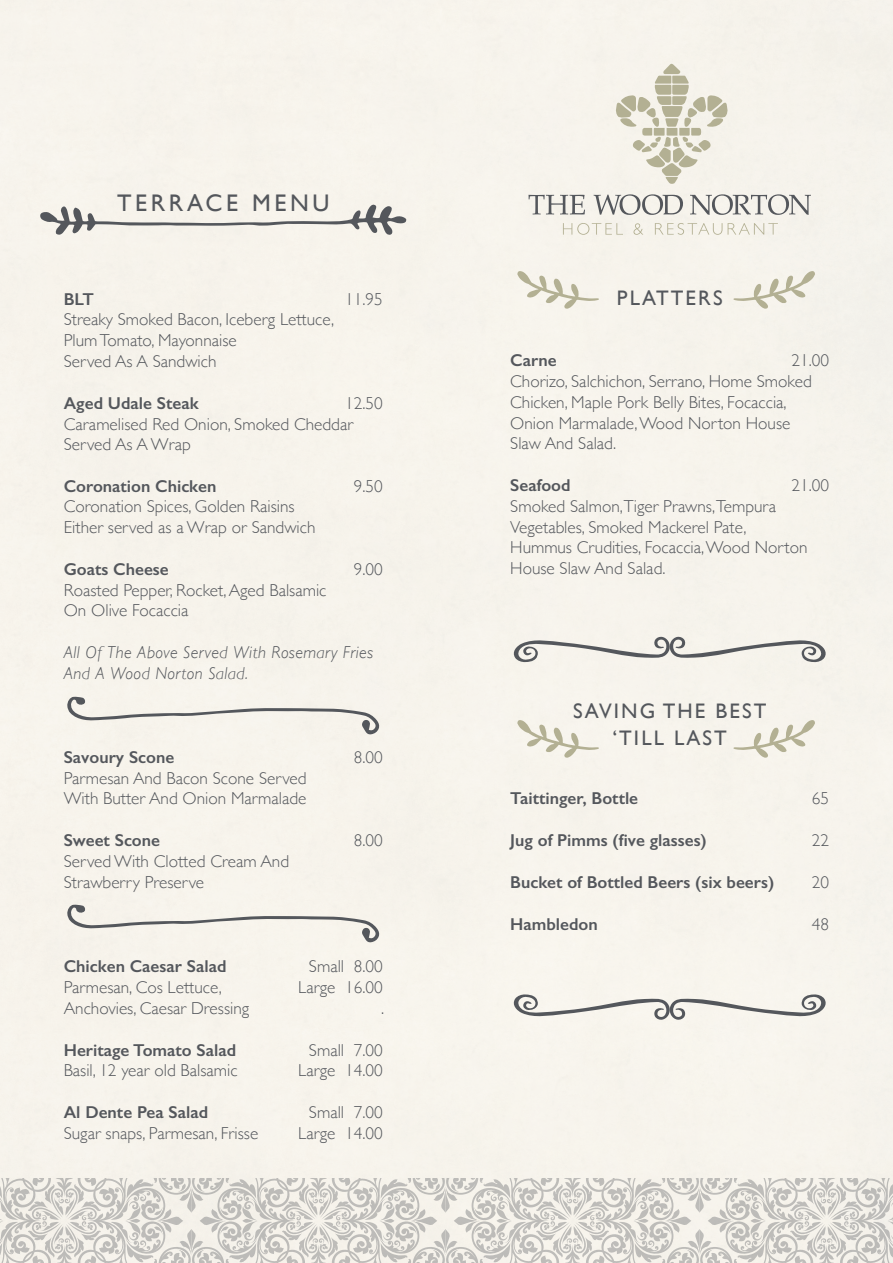
<style>
.page{position:relative;width:893px;height:1263px;background:#fff}
.page>*{position:absolute;margin:0;border:0;box-sizing:border-box;transform-origin:0 0}
.t1{font:24px "Gill Sans";letter-spacing:.15em;color:#54575c}
.t2{font:21px/27px "Gill Sans";letter-spacing:.1em;color:#54575c;text-align:center}
.t3{font:300 17.25px/20.7px "Gill Sans";color:#54575c}
.t4{font:600 17.25px "Gill Sans";color:#54575c}
.t5{font:italic 300 17.25px/20.7px "Gill Sans";letter-spacing:.02em;color:#54575c}
</style>
<div class="page">
<svg style="left:0;top:1178px;width:893px;height:85px;background:#dcdad4"></svg>
<svg style="left:614px;top:63px;width:115px;height:121px;background:#e2dfd1"></svg>
<svg style="left:528px;top:195px;width:57px;height:19px"></svg>
<svg style="left:594px;top:194px;width:89px;height:21px;background:#c7c6c2"></svg>
<svg style="left:690px;top:194px;width:121px;height:21px;background:#c8c7c3"></svg>
<svg style="left:563px;top:223px;width:60px;height:12px"></svg>
<svg style="left:633px;top:223px;width:10px;height:12px"></svg>
<svg style="left:655px;top:223px;width:67px;height:12px"></svg>
<svg style="left:728px;top:223px;width:50px;height:12px"></svg>
<svg style="left:40px;top:204px;width:367px;height:32px;background:#dad8d2"></svg>
<svg style="left:517px;top:271px;width:82px;height:38px;background:#e7e4d8"></svg>
<svg style="left:733px;top:271px;width:82px;height:38px;background:#e7e4d8"></svg>
<svg style="left:67px;top:697px;width:313px;height:38px;background:#e6e4dd"></svg>
<svg style="left:67px;top:904px;width:313px;height:39px;background:#e7e4de"></svg>
<svg style="left:511px;top:636px;width:317px;height:26px;background:#d6d4cf"></svg>
<svg style="left:511px;top:994px;width:317px;height:26px"></svg>
<svg style="left:517px;top:720px;width:82px;height:38px;background:#e8e5d8"></svg>
<svg style="left:733px;top:720px;width:82px;height:38px;background:#e7e4d8"></svg>
<p class="t1" style="left:117px;top:188px;width:214px">TERRACE MENU</p>
<p class="t4" style="left:64px;top:288px;width:32px">BLT</p>
<p class="t3" style="left:345px;top:288px;width:39px">11.95</p>
<p class="t3" style="left:64px;top:309px;width:272px">Streaky Smoked Bacon, Iceberg Lettuce,<br>Plum Tomato, Mayonnaise<br>Served As A Sandwich</p>
<p class="t4" style="left:64px;top:392px;width:136px">Aged Udale Steak</p>
<p class="t3" style="left:345px;top:392px;width:39px">12.50</p>
<p class="t3" style="left:64px;top:413px;width:291px">Caramelised Red Onion, Smoked Cheddar<br>Served As A Wrap</p>
<p class="t4" style="left:64px;top:475px;width:154px">Coronation Chicken</p>
<p class="t3" style="left:354px;top:475px;width:30px">9.50</p>
<p class="t3" style="left:64px;top:495px;width:232px">Coronation Spices, Golden Raisins</p>
<p class="t3" style="left:64px;top:516px;width:253px">Either served as a Wrap or Sandwich</p>
<p class="t4" style="left:64px;top:559px;width:107px">Goats Cheese</p>
<p class="t3" style="left:354px;top:558px;width:30px">9.00</p>
<p class="t3" style="left:64px;top:579px;width:264px">Roasted Pepper, Rocket, Aged Balsamic<br>On Olive Focaccia</p>
<p class="t5" style="left:64px;top:642px;width:311px">All Of The Above Served With Rosemary Fries<br>And A Wood Norton Salad.</p>
<p class="t4" style="left:64px;top:747px;width:112px">Savoury Scone</p>
<p class="t3" style="left:354px;top:746px;width:30px">8.00</p>
<p class="t3" style="left:64px;top:767px;width:244px">Parmesan And Bacon Scone Served<br>With Butter And Onion Marmalade</p>
<p class="t4" style="left:64px;top:830px;width:98px">Sweet Scone</p>
<p class="t3" style="left:354px;top:829px;width:30px">8.00</p>
<p class="t3" style="left:64px;top:850px;width:227px">Served With Clotted Cream And<br>Strawberry Preserve</p>
<p class="t4" style="left:64px;top:956px;width:164px">Chicken Caesar Salad</p>
<p class="t3" style="left:309px;top:955px;width:75px">Small 8.00</p>
<p class="t3" style="left:64px;top:976px;width:160px">Parmesan, Cos Lettuce,</p>
<p class="t3" style="left:298px;top:976px;width:86px">Large 16.00</p>
<p class="t3" style="left:64px;top:997px;width:187px">Anchovies, Caesar Dressing</p>
<p class="t3" style="left:381px;top:997px;width:5px">.</p>
<p class="t4" style="left:64px;top:1039px;width:174px">Heritage Tomato Salad</p>
<p class="t3" style="left:309px;top:1039px;width:75px">Small 7.00</p>
<p class="t3" style="left:64px;top:1059px;width:175px">Basil, 12 year old Balsamic</p>
<p class="t3" style="left:298px;top:1059px;width:86px">Large 14.00</p>
<p class="t4" style="left:64px;top:1102px;width:146px">Al Dente Pea Salad</p>
<p class="t3" style="left:309px;top:1101px;width:75px">Small 7.00</p>
<p class="t3" style="left:64px;top:1122px;width:196px">Sugar snaps, Parmesan, Frisse</p>
<p class="t3" style="left:298px;top:1122px;width:86px">Large 14.00</p>
<p class="t2" style="left:617px;top:285px;width:107px">PLATTERS</p>
<p class="t4" style="left:510px;top:350px;width:48px">Carne</p>
<p class="t3" style="left:792px;top:350px;width:39px">21.00</p>
<p class="t3" style="left:510px;top:370px;width:303px">Chorizo, Salchichon, Serrano, Home Smoked Chicken, Maple Pork Belly Bites, Focaccia, Onion Marmalade, Wood Norton House Slaw And Salad.</p>
<p class="t4" style="left:510px;top:475px;width:62px">Seafood</p>
<p class="t3" style="left:792px;top:474px;width:39px">21.00</p>
<p class="t3" style="left:510px;top:495px;width:299px">Smoked Salmon,Tiger Prawns,Tempura Vegetables, Smoked Mackerel Pate, Hummus Crudities, Focaccia, Wood Norton House Slaw And Salad.</p>
<p class="t2" style="left:573px;top:697px;width:195px">SAVING THE BEST ‘TILL LAST</p>
<p class="t4" style="left:510px;top:788px;width:129px">Taittinger, Bottle</p>
<p class="t3" style="left:812px;top:787px;width:19px">65</p>
<p class="t4" style="left:510px;top:830px;width:198px">Jug of Pimms (five glasses)</p>
<p class="t3" style="left:812px;top:829px;width:19px">22</p>
<p class="t4" style="left:510px;top:872px;width:265px">Bucket of Bottled Beers (six beers)</p>
<p class="t3" style="left:812px;top:871px;width:19px">20</p>
<p class="t4" style="left:510px;top:914px;width:89px">Hambledon</p>
<p class="t3" style="left:812px;top:913px;width:19px">48</p>
</div>
